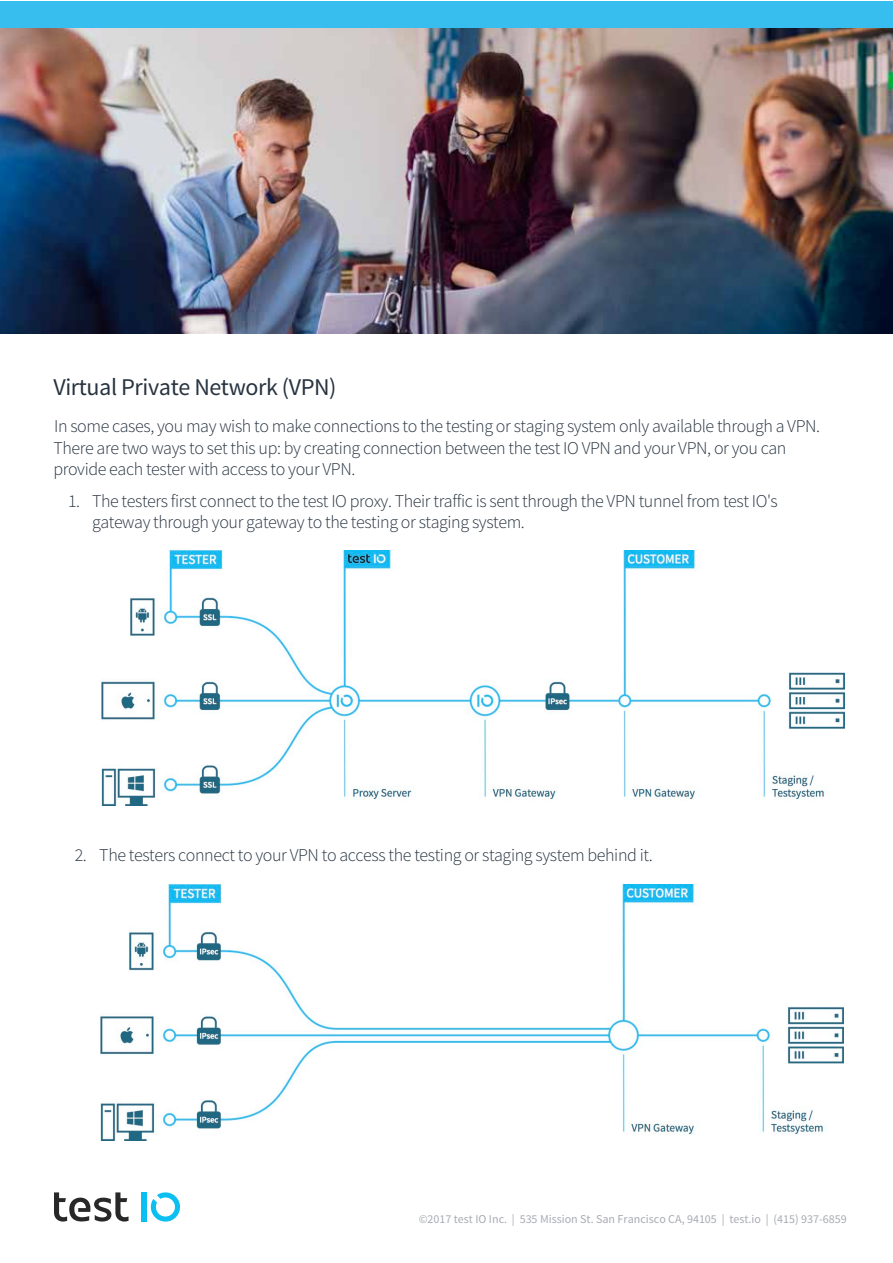
<style>
.page{position:relative;width:893px;height:1263px;background:#fff}
.page>*{position:absolute;margin:0;border:0;box-sizing:border-box;transform-origin:0 0}
.t1{font:24px "Source Sans Pro";letter-spacing:-.015em;color:#273340}
.t2{font:300 18px/21.6px "Source Sans Pro";letter-spacing:-.025em;color:#273340}
.t3{font:12px "Source Sans Pro";color:#a9abb3}
</style>
<div class="page">
<div style="left:0;top:1px;width:892px;height:28px;background:#37bdee"></div>
<div style="left:142px;top:1192px;width:5px;height:29px;background:#0bc0f1"></div>
<svg style="left:54px;top:1192px;width:75px;height:29px"></svg>
<svg style="left:151px;top:1192px;width:29px;height:29px"></svg>
<img style="left:0;top:29px;width:893px;height:305px">
<img style="left:101px;top:550px;width:743px;height:256px">
<img style="left:100px;top:884px;width:743px;height:256px">
<h1 class="t1" style="left:53px;top:372px;width:285px">Virtual Private Network (VPN)</h1>
<p class="t2" style="left:53px;top:415px;width:768px">In some cases, you may wish to make connections to the testing or staging system only available through a VPN.<br>There are two ways to set this up: by creating connection between the test IO VPN and your VPN, or you can provide each tester with access to your VPN.</p>
<p class="t2" style="left:92px;top:490px;width:687px;text-indent:-24px">1. The testers first connect to the test IO proxy. Their traffic is sent through the VPN tunnel from test IO's gateway through your gateway to the testing or staging system.</p>
<p class="t2" style="left:75px;top:844px;width:579px">2. The testers connect to your VPN to access the testing or staging system behind it.</p>
<p class="t3" style="left:419px;top:1211px;width:429px">©2017 test IO Inc. | 535 Mission St. San Francisco CA, 94105 | test.io | (415) 937-6859</p>
</div>
